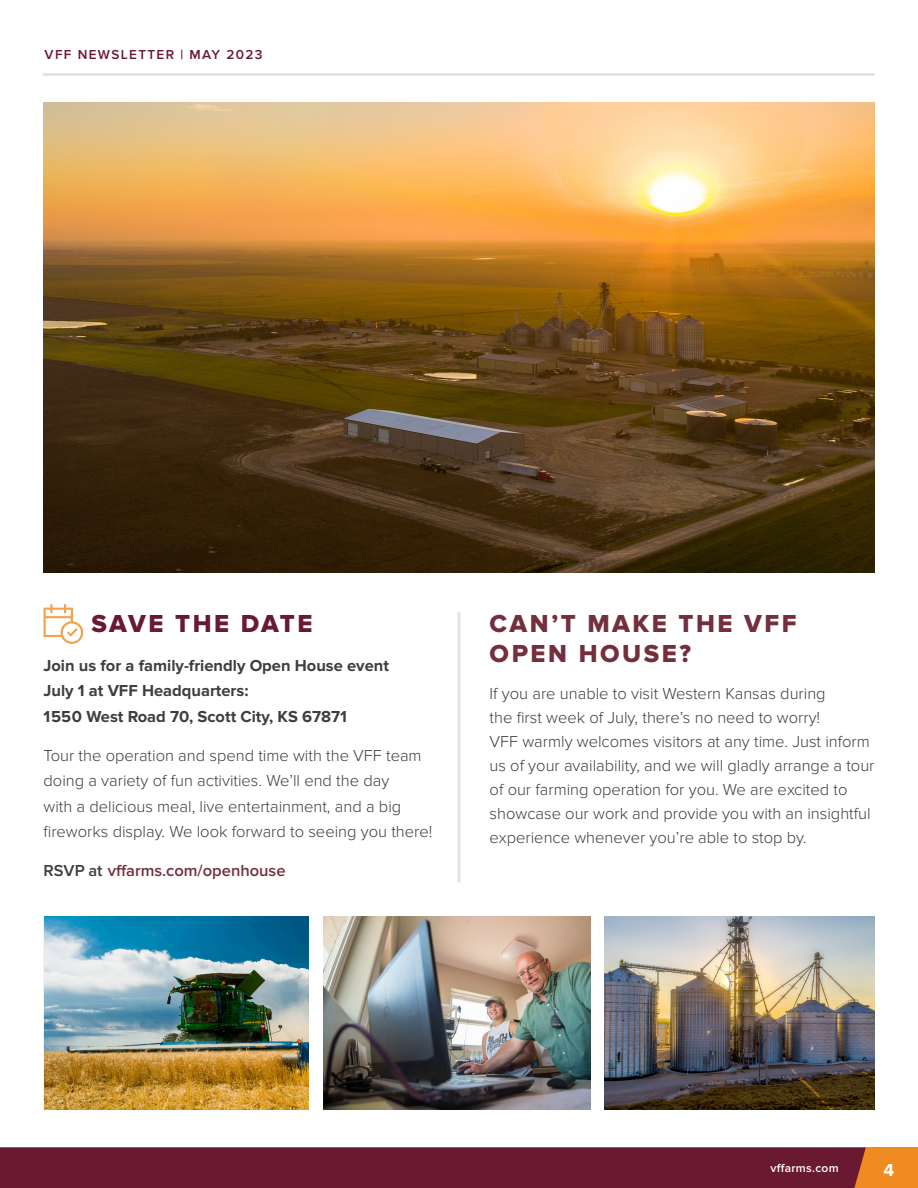
<style>
.page{position:relative;width:918px;height:1188px;background:#fff}
.page>*{position:absolute;margin:0;border:0;box-sizing:border-box;transform-origin:0 0}
.t1{font:25.5px/30px "Proxima Nova Extrabld";letter-spacing:.1em;color:#742f3d}
.t2{font:25.5px "Proxima Nova Extrabld";letter-spacing:.095em;color:#691931}
.t3{font:700 18px "Proxima Nova";color:#fff}
.t4{font:300 16.5px/24px "Proxima Nova";color:#3e3e3f}
.t5{font:700 16.5px/25.5px "Proxima Nova";color:#3e3e3f}
.t6{font:600 16.5px "Proxima Nova";color:#742f3d}
.t7{font:600 13.5px "Proxima Nova";letter-spacing:.1em;color:#691931}
.t8{font:600 12px "Proxima Nova";letter-spacing:.025em;color:#fff}
.s1{color:#3e3e3f}
</style>
<div class="page">
<img style="left:44px;top:103px;width:830px;height:469px">
<svg style="left:43px;top:604px;width:40px;height:40px"></svg>
<img style="left:323px;top:916px;width:267px;height:194px">
<img style="left:604px;top:916px;width:270px;height:194px">
<hr style="left:458px;top:612px;width:2px;height:270px;background:#e4e3e4">
<div style="left:0;top:1148px;width:918px;height:40px;background:#f08b21"></div>
<div style="left:0;top:1148px;width:866px;height:40px;background:#691931"></div>
<img style="left:45px;top:916px;width:264px;height:194px">
<hr style="left:43px;top:73px;width:832px;height:3px;background:#e4e3e4">
<p class="t7" style="left:45px;top:47px;width:219px">VFF NEWSLETTER | MAY 2023</p>
<p class="t2" style="left:91px;top:609px;width:223px">SAVE THE DATE</p>
<p class="t5" style="left:44px;top:653px;width:347px">Join us for a family-friendly Open House event<br>July 1 at VFF Headquarters:<br>1550 West Road 70, Scott City, KS 67871</p>
<p class="t4" style="left:44px;top:743px;width:390px;line-height:25.5px">Tour the operation and spend time with the VFF team doing a variety of fun activities. We’ll end the day<br>with a delicious meal, live entertainment, and a big fireworks display. We look forward to seeing you there!</p>
<p class="t6" style="left:44px;top:861px;width:244px"><span class="s1">RSVP at</span> vffarms.com/openhouse</p>
<p class="t1" style="left:490px;top:609px;width:309px">CAN’T MAKE THE VFF<br>OPEN HOUSE?</p>
<p class="t4" style="left:490px;top:682px;width:386px">If you are unable to visit Western Kansas during<br>the first week of July, there’s no need to worry!<br>VFF warmly welcomes visitors at any time. Just inform us of your availability, and we will gladly arrange a tour of our farming operation for you. We are excited to showcase our work and provide you with an insightful experience whenever you’re able to stop by.</p>
<p class="t8" style="left:770px;top:1161px;width:70px">vffarms.com</p>
<p class="t3" style="left:883px;top:1159px;width:12px">4</p>
</div>
